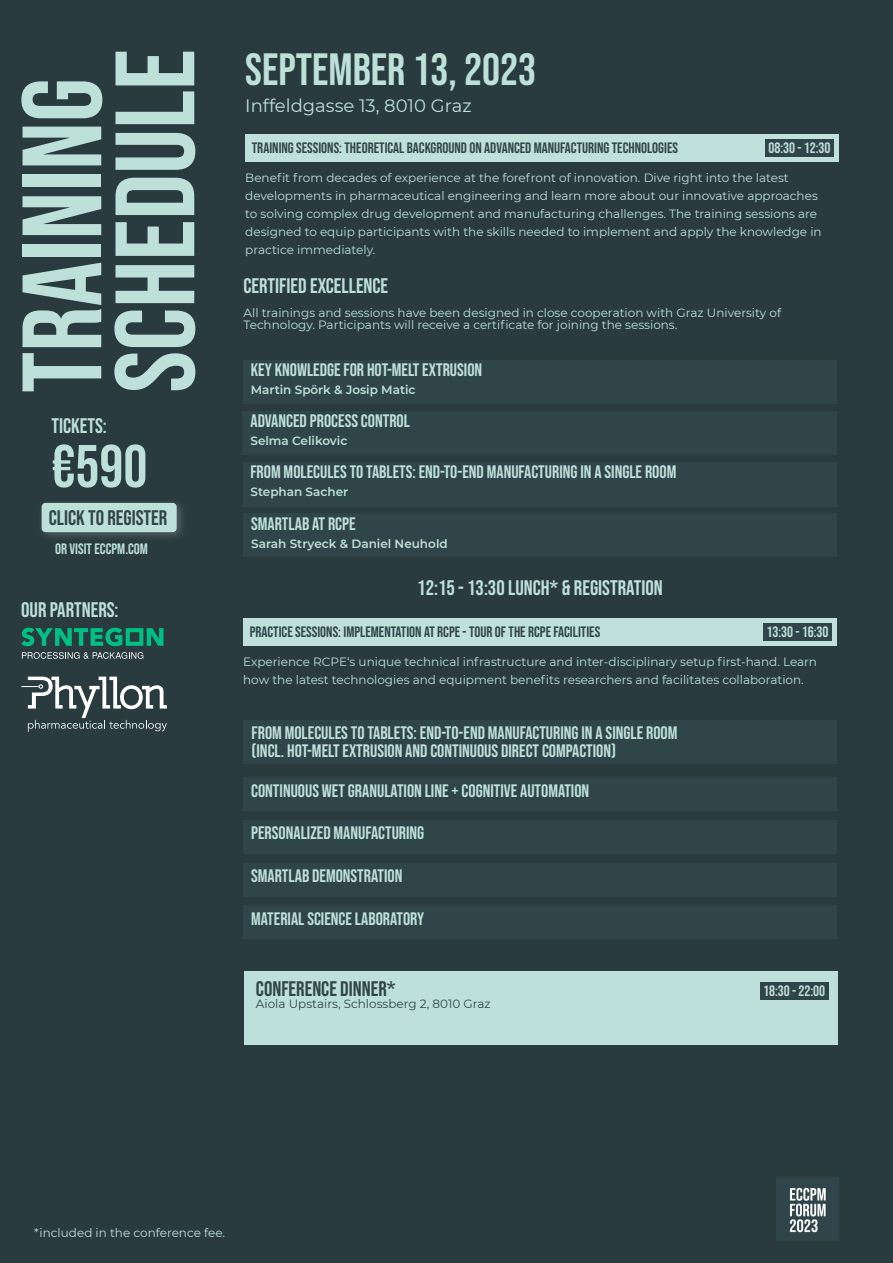
<style>
.page{position:relative;width:893px;height:1263px;background:#293b3f}
.page>*{position:absolute;margin:0;border:0;box-sizing:border-box;transform-origin:0 0}
.t1{font:112.5px/93px "Bebas Neue";color:#bde0d9}
.t2{font:60px "Bebas Neue";color:#bde0d9}
.t3{font:45px "Bebas Neue";color:#bde0d9}
.t4{font:21px "Bebas Neue";color:#304549}
.t5{font:21px "Bebas Neue";color:#c0e0db}
.t6{font:21px "Bebas Neue";color:#bde0d9}
.t7{font:21px "Bebas Neue";color:#bee0da}
.t8{font:18px/18px "Bebas Neue";color:#bee0da}
.t9{font:18px "Montserrat";color:#bde0d9}
.t10{font:15px "Bebas Neue";color:#304549}
.t11{font:15px "Bebas Neue";color:#c0e0db}
.t12{font:15px "Bebas Neue";color:#bde0d9}
.t13{font:12px/18px "Montserrat";color:#bde0d9}
.t14{font:600 12px "Montserrat";color:#bee0da}
.t15{font:12px "Montserrat";color:#304549}
</style>
<div class="page">
<div style="left:36px;top:498px;width:152px;height:45px;background:#fff;opacity:.2"></div>
<div style="left:42px;top:503px;width:135px;height:29px;background:#bde0d9"></div>
<div style="left:245px;top:134px;width:594px;height:28px;background:#c0e0db"></div>
<div style="left:765px;top:139px;width:69px;height:18px;background:#304549"></div>
<div style="left:243px;top:618px;width:594px;height:27px;background:#c0e0db"></div>
<div style="left:763px;top:623px;width:69px;height:18px;background:#304549"></div>
<div style="left:243px;top:360px;width:593px;height:44px;background:#304549"></div>
<div style="left:243px;top:514px;width:593px;height:43px;background:#304549"></div>
<div style="left:242px;top:411px;width:594px;height:44px;background:#304549"></div>
<div style="left:243px;top:462px;width:593px;height:44px;background:#304549"></div>
<div style="left:244px;top:720px;width:593px;height:44px;background:#304549"></div>
<div style="left:243px;top:778px;width:594px;height:33px;background:#304549"></div>
<div style="left:244px;top:971px;width:594px;height:73px;background:#bee0da"></div>
<div style="left:760px;top:981px;width:68px;height:18px;background:#304549"></div>
<img style="left:776px;top:1177px;width:63px;height:64px">
<div style="left:243px;top:820px;width:594px;height:34px;background:#304549"></div>
<div style="left:243px;top:863px;width:594px;height:33px;background:#304549"></div>
<div style="left:243px;top:906px;width:594px;height:33px;background:#304549"></div>
<svg style="left:21px;top:627px;width:142px;height:19px"></svg>
<svg style="left:22px;top:652px;width:121px;height:7px"></svg>
<svg style="left:21px;top:677px;width:146px;height:55px"></svg>
<h1 class="t1" style="left:15px;top:393px;width:345px;rotate:-90deg">TRAINING<br>SCHEDULE</h1>
<h3 class="t3" style="left:245px;top:44px;width:292px">SEPTEMBER 13, 2023</h3>
<h3 class="t9" style="left:245px;top:93px;width:228px">Inffeldgasse 13, 8010 Graz</h3>
<p class="t10" style="left:252px;top:139px;width:428px">TRAINING SESSIONS: THEORETICAL BACKGROUND ON ADVANCED MANUFACTURING TECHNOLOGIES</p>
<p class="t11" style="left:768px;top:139px;width:64px">08:30 - 12:30</p>
<p class="t13" style="left:245px;top:169px;width:578px">Benefit from decades of experience at the forefront of innovation. Dive right into the latest developments in pharmaceutical engineering and learn more about our innovative approaches to solving complex drug development and manufacturing challenges. The training sessions are designed to equip participants with the skills needed to implement and apply the knowledge in practice immediately.</p>
<h3 class="t6" style="left:243px;top:273px;width:146px">CERTIFIED EXCELLENCE</h3>
<p class="t13" style="left:243px;top:306px;width:539px;line-height:12px">All trainings and sessions have been designed in close cooperation with Graz University of<br>Technology. Participants will receive a certificate for joining the sessions.</p>
<h3 class="t8" style="left:251px;top:361px;width:233px">KEY KNOWLEDGE FOR HOT-MELT EXTRUSION</h3>
<p class="t14" style="left:251px;top:381px;width:166px">Martin Spörk &amp; Josip Matic</p>
<h3 class="t6" style="left:51px;top:414px;width:57px">TICKETS:</h3>
<h2 class="t2" style="left:51px;top:432px;width:97px">€590</h2>
<h3 class="t4" style="left:49px;top:506px;width:120px">CLICK TO REGISTER</h3>
<p class="t12" style="left:55px;top:540px;width:94px">OR VISIT ECCPM.COM</p>
<h3 class="t7" style="left:21px;top:598px;width:99px">OUR PARTNERS:</h3>
<h3 class="t8" style="left:250px;top:412px;width:161px">ADVANCED PROCESS CONTROL</h3>
<p class="t14" style="left:250px;top:432px;width:98px">Selma Celikovic</p>
<h3 class="t8" style="left:250px;top:463px;width:427px">FROM MOLECULES TO TABLETS: END-TO-END MANUFACTURING IN A SINGLE ROOM</h3>
<p class="t14" style="left:250px;top:483px;width:99px">Stephan Sacher</p>
<h3 class="t8" style="left:251px;top:514px;width:106px">SMARTLAB AT RCPE</h3>
<p class="t14" style="left:251px;top:535px;width:198px">Sarah Stryeck &amp; Daniel Neuhold</p>
<h3 class="t5" style="left:417px;top:575px;width:247px">12:15 - 13:30 LUNCH* &amp; REGISTRATION</h3>
<p class="t10" style="left:250px;top:623px;width:352px">PRACTICE SESSIONS: IMPLEMENTATION AT RCPE - TOUR OF THE RCPE FACILITIES</p>
<p class="t11" style="left:766px;top:623px;width:64px">13:30 - 16:30</p>
<p class="t13" style="left:243px;top:653px;width:575px">Experience RCPE‘s unique technical infrastructure and inter-disciplinary setup first-hand. Learn how the latest technologies and equipment benefits researchers and facilitates collaboration.</p>
<h3 class="t8" style="left:252px;top:723px;width:427px">FROM MOLECULES TO TABLETS: END-TO-END MANUFACTURING IN A SINGLE ROOM (INCL. HOT-MELT EXTRUSION AND CONTINUOUS DIRECT COMPACTION)</h3>
<h3 class="t8" style="left:251px;top:781px;width:340px">CONTINUOUS WET GRANULATION LINE + COGNITIVE AUTOMATION</h3>
<h3 class="t8" style="left:251px;top:824px;width:175px">PERSONALIZED MANUFACTURING</h3>
<h3 class="t8" style="left:251px;top:866px;width:153px">SMARTLAB DEMONSTRATION</h3>
<h3 class="t8" style="left:251px;top:909px;width:175px">MATERIAL SCIENCE LABORATORY</h3>
<h3 class="t4" style="left:256px;top:977px;width:141px">CONFERENCE DINNER*</h3>
<p class="t15" style="left:256px;top:995px;width:236px">Aiola Upstairs, Schlossberg 2, 8010 Graz</p>
<p class="t11" style="left:763px;top:982px;width:64px">18:30 - 22:00</p>
<p class="t13" style="left:34px;top:1224px;width:193px">*included in the conference fee.</p>
</div>
